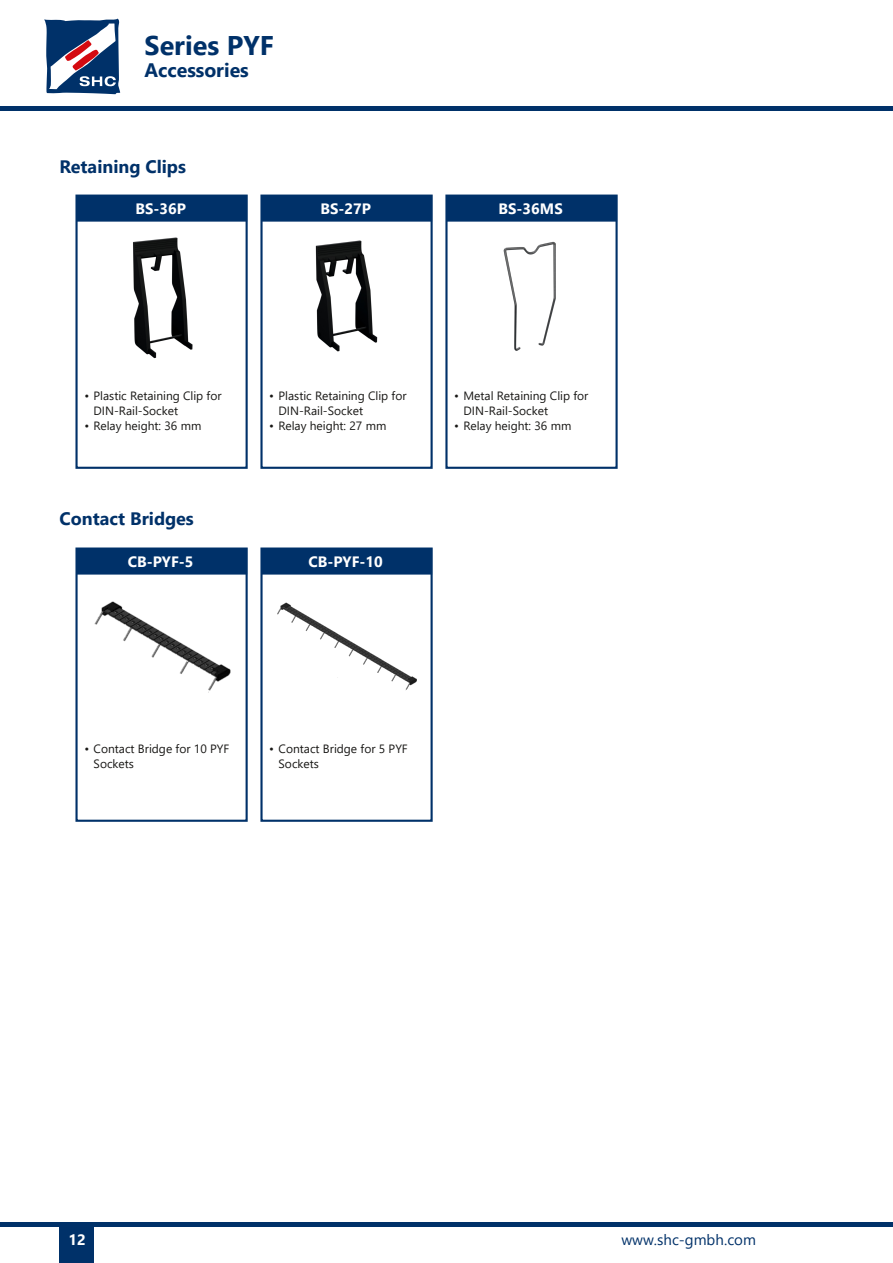
<style>
.page{position:relative;width:893px;height:1263px;background:#fff}
.page>*{position:absolute;margin:0;border:0;box-sizing:border-box;transform-origin:0 0}
.t1{font:700 27px "Segoe UI";color:#003169}
.t2{font:700 19.5px "Segoe UI";color:#003169}
.t3{font:700 18px "Segoe UI";color:#003169}
.t4{font:700 15px "Segoe UI";letter-spacing:.005em;color:#fff}
.t5{font:15px "Segoe UI";color:#003169}
.t6{font:12px/15px "Segoe UI";color:#181715}
</style>
<div class="page">
<div style="left:0;top:106px;width:893px;height:5px;background:#003169"></div>
<svg style="left:44px;top:18px;width:77px;height:77px"></svg>
<div style="left:60px;top:1225px;width:34px;height:38px;background:#003169"></div>
<div style="left:75px;top:195px;width:173px;height:274px;border:2px solid #003169"></div>
<div style="left:77px;top:196px;width:170px;height:25px;background:#003169"></div>
<div style="left:260px;top:195px;width:173px;height:274px;border:2px solid #003169"></div>
<div style="left:261px;top:196px;width:171px;height:25px;background:#003169"></div>
<div style="left:445px;top:195px;width:173px;height:274px;border:2px solid #003169"></div>
<div style="left:446px;top:196px;width:171px;height:25px;background:#003169"></div>
<div style="left:75px;top:547px;width:173px;height:275px;border:2px solid #003169"></div>
<div style="left:77px;top:549px;width:170px;height:25px;background:#003169"></div>
<div style="left:260px;top:547px;width:173px;height:275px;border:2px solid #003169"></div>
<div style="left:261px;top:549px;width:171px;height:25px;background:#003169"></div>
<img style="left:133px;top:237px;width:60px;height:122px">
<img style="left:315px;top:240px;width:63px;height:112px">
<img style="left:503px;top:241px;width:53px;height:110px">
<img style="left:94px;top:601px;width:137px;height:92px">
<img style="left:277px;top:602px;width:140px;height:89px">
<div style="left:0;top:1222px;width:893px;height:5px;background:#003169"></div>
<h1 class="t1" style="left:145px;top:26px;width:131px">Series PYF</h1>
<h2 class="t2" style="left:145px;top:56px;width:106px">Accessories</h2>
<h3 class="t3" style="left:60px;top:153px;width:128px">Retaining Clips</h3>
<p class="t4" style="left:135px;top:198px;width:52px">BS‐36P</p>
<p class="t4" style="left:320px;top:198px;width:52px">BS‐27P</p>
<p class="t4" style="left:499px;top:198px;width:66px">BS‐36MS</p>
<p class="t6" style="left:94px;top:387px;width:130px;text-indent:-9px">• Plastic Retaining Clip for<br>DIN‐Rail‐Socket</p>
<p class="t6" style="left:84px;top:417px;width:119px">• Relay height: 36 mm</p>
<h3 class="t3" style="left:60px;top:506px;width:136px">Contact Bridges</h3>
<p class="t6" style="left:279px;top:387px;width:130px;text-indent:-9px">• Plastic Retaining Clip for<br>DIN‐Rail‐Socket</p>
<p class="t6" style="left:269px;top:417px;width:119px">• Relay height: 27 mm</p>
<p class="t4" style="left:128px;top:551px;width:67px">CB‐PYF‐5</p>
<p class="t4" style="left:308px;top:551px;width:76px">CB‐PYF‐10</p>
<p class="t6" style="left:463px;top:387px;width:126px;text-indent:-9px">• Metal Retaining Clip for<br>DIN‐Rail‐Socket</p>
<p class="t6" style="left:454px;top:417px;width:119px">• Relay height: 36 mm</p>
<p class="t6" style="left:94px;top:740px;width:137px;text-indent:-9px">• Contact Bridge for 10 PYF<br>Sockets</p>
<p class="t6" style="left:279px;top:740px;width:131px;text-indent:-9px">• Contact Bridge for 5 PYF<br>Sockets</p>
<p class="t4" style="left:68px;top:1229px;width:19px">12</p>
<p class="t5" style="left:621px;top:1229px;width:136px">www.shc‐gmbh.com</p>
</div>
